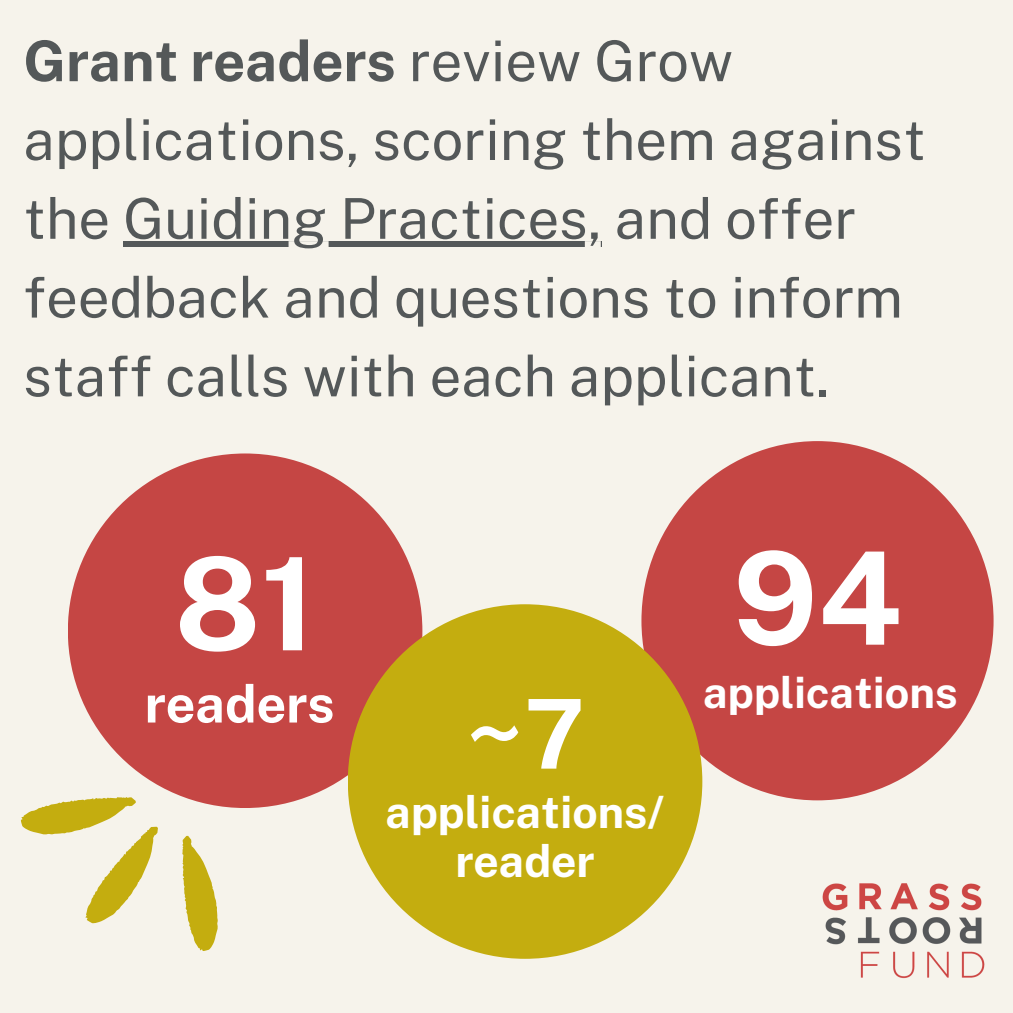
<style>
.page{position:relative;width:1013px;height:1013px;background:#fff}
.page>*{position:absolute;margin:0;border:0;box-sizing:border-box;transform-origin:0 0}
.t1{font:700 128.75px "Public Sans";color:#fff}
.t2{font:700 96.25px "Public Sans";color:#fff}
.t3{font:56.25px/78.8px "Public Sans";color:#545859}
.t4{font:700 52px "Public Sans";color:#fff}
.t5{font:700 44.5px/48.8px "Public Sans";color:#fff;text-align:center}
.t6{font:700 43.25px "Public Sans";color:#fff}
.s1{font-weight:700}
</style>
<div class="page">
<div style="left:0;top:0;width:1012px;height:1012px;background:#f6f3eb"></div>
<div style="left:68px;top:453px;width:354px;height:355px;background:#c54644;border-radius:50%"></div>
<svg style="left:182px;top:835px;width:36px;height:116px"></svg>
<svg style="left:20px;top:797px;width:138px;height:127px"></svg>
<div style="left:123px;top:241px;width:478px;height:6px;background:#545859"></div>
<div style="left:641px;top:441px;width:352px;height:359px;background:#c54644;border-radius:50%"></div>
<div style="left:348px;top:604px;width:354px;height:354px;background:#c4ad0f;border-radius:50%"></div>
<img style="left:822px;top:883px;width:163px;height:96px">
<h2 class="t3" style="left:23px;top:21px;width:904px"><span class="s1">Grant readers</span> review Grow applications, scoring them against the Guiding Practices, and offer</h2>
<p class="t3" style="left:23px;top:258px;width:881px">feedback and questions to inform staff calls with each applicant.</p>
<h1 class="t1" style="left:174px;top:528px;width:143px">81</h1>
<p class="t4" style="left:145px;top:673px;width:191px">readers</p>
<h2 class="t2" style="left:465px;top:677px;width:121px">~7</h2>
<p class="t5" style="left:385px;top:787px;width:280px">applications/ reader</p>
<h1 class="t1" style="left:732px;top:522px;width:171px">94</h1>
<p class="t6" style="left:703px;top:667px;width:256px">applications</p>
</div>
